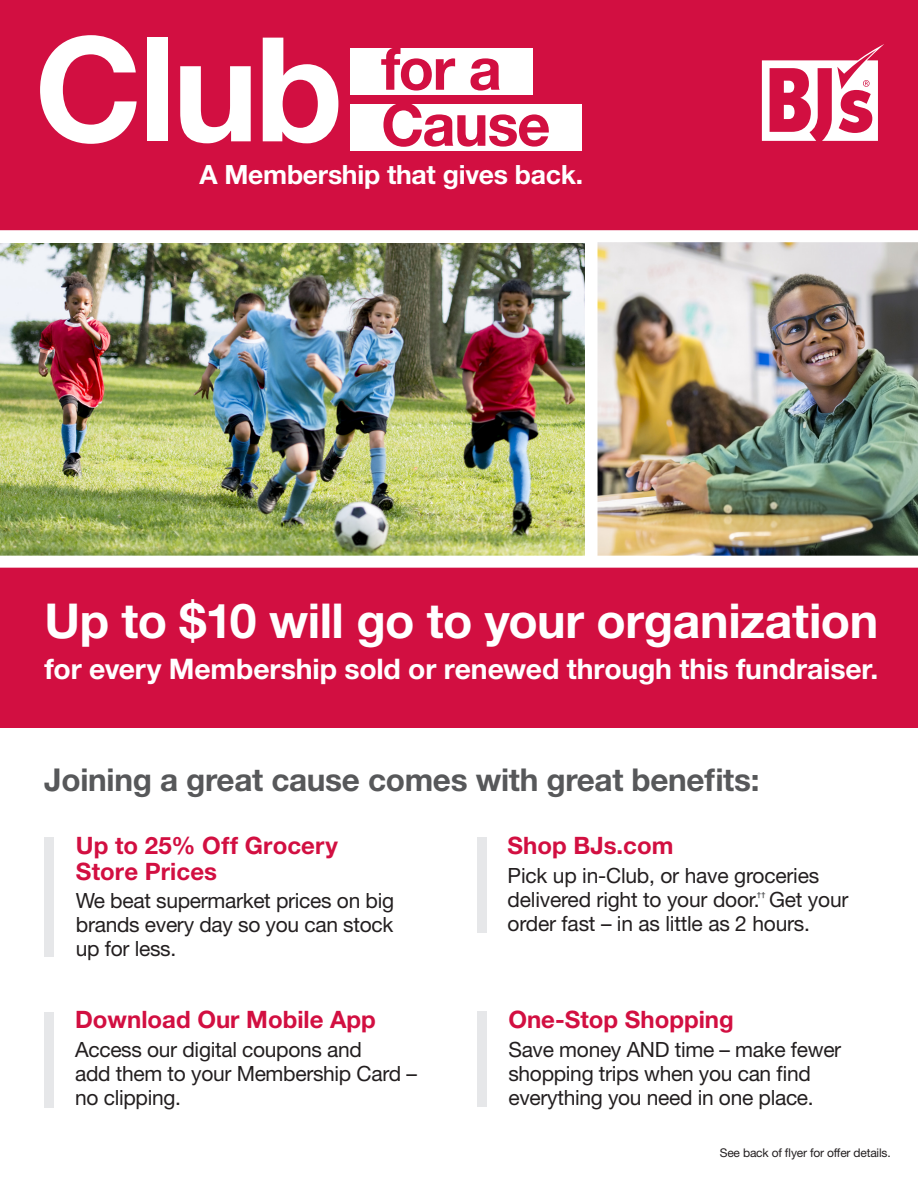
<style>
.page{position:relative;width:918px;height:1188px;background:#fff}
.page>*{position:absolute;margin:0;border:0;box-sizing:border-box;transform-origin:0 0}
.t1{font:700 145.2px "Helvetica Neue LT Std";color:#fff}
.t2{font:700 58.95px "Helvetica Neue LT Std";letter-spacing:-.02em;color:#d20f41}
.t3{font:700 48.15px "Helvetica Neue LT Std";letter-spacing:-.01em;color:#fff}
.t4{font:700 31.5px "Helvetica Neue LT Std";letter-spacing:-.01em;color:#57585a}
.t5{font:700 28.35px "Helvetica Neue LT Std";letter-spacing:-.005em;color:#fff}
.t6{font:700 26.55px "Helvetica Neue LT Std";letter-spacing:-.01em;color:#fff}
.t7{font:700 24px/25.5px "Helvetica Neue LT Std";color:#d20f41}
.t8{font:21px/24px "Helvetica Neue LT Std";letter-spacing:-.015em;color:#231f20}
.t9{font:12px "Helvetica Neue LT Std";letter-spacing:-.015em;color:#231f20}
.t10{font:700 7.05px "Helvetica Neue LT Std";color:#57585a}
</style>
<div class="page">
<img style="left:598px;top:242px;width:320px;height:314px">
<div style="left:0;top:565px;width:918px;height:162px;background:#d20f41"></div>
<img style="left:0;top:244px;width:585px;height:312px">
<div style="left:0;top:0;width:918px;height:236px;background:#d20f41"></div>
<div style="left:477px;top:1011px;width:9px;height:96px;background:#e6e7e9"></div>
<div style="left:44px;top:1013px;width:10px;height:95px;background:#e6e7e9"></div>
<div style="left:477px;top:837px;width:9px;height:95px;background:#e6e7e9"></div>
<div style="left:44px;top:837px;width:10px;height:119px;background:#e6e7e9"></div>
<div style="left:0;top:556px;width:918px;height:12px;background:#fff"></div>
<div style="left:0;top:230px;width:918px;height:12px;background:#fff"></div>
<svg style="left:762px;top:44px;width:122px;height:97px"></svg>
<div style="left:351px;top:104px;width:231px;height:47px;background:#fff"></div>
<div style="left:351px;top:48px;width:182px;height:47px;background:#fff"></div>
<p class="t1" style="left:35px;top:0;width:311px">Club</p>
<p class="t6" style="left:199px;top:158px;width:385px">A Membership that gives back.</p>
<p class="t2" style="left:381px;top:32px;width:122px">for a</p>
<p class="t2" style="left:381px;top:88px;width:171px">Cause</p>
<p class="t3" style="left:45px;top:591px;width:835px">Up to $10 will go to your organization</p>
<p class="t5" style="left:45px;top:651px;width:835px">for every Membership sold or renewed through this fundraiser.</p>
<p class="t4" style="left:44px;top:760px;width:717px">Joining a great cause comes with great benefits:</p>
<p class="t7" style="left:76px;top:832px;width:264px">Up to 25% Off Grocery<br>Store Prices</p>
<p class="t8" style="left:76px;top:889px;width:320px;text-align:justify">We beat supermarket prices on big brands every day so you can stock up for less.</p>
<p class="t7" style="left:75px;top:1007px;width:302px">Download Our Mobile App</p>
<p class="t8" style="left:75px;top:1037px;width:343px">Access our digital coupons and<br>add them to your Membership Card – no clipping.</p>
<p class="t7" style="left:508px;top:832px;width:167px">Shop BJs.com</p>
<p class="t8" style="left:508px;top:863px;width:313px">Pick up in-Club, or have groceries delivered right to your door.</p>
<p class="t8" style="left:508px;top:887px;width:342px;text-indent:261px">Get your order fast – in as little as 2 hours.</p>
<p class="t10" style="left:757px;top:890px;width:10px">† †</p>
<p class="t7" style="left:508px;top:1007px;width:227px">One-Stop Shopping</p>
<p class="t8" style="left:508px;top:1037px;width:334px">Save money AND time – make fewer shopping trips when you can find everything you need in one place.</p>
<p class="t9" style="left:720px;top:1145px;width:172px">See back of flyer for offer details.</p>
</div>
